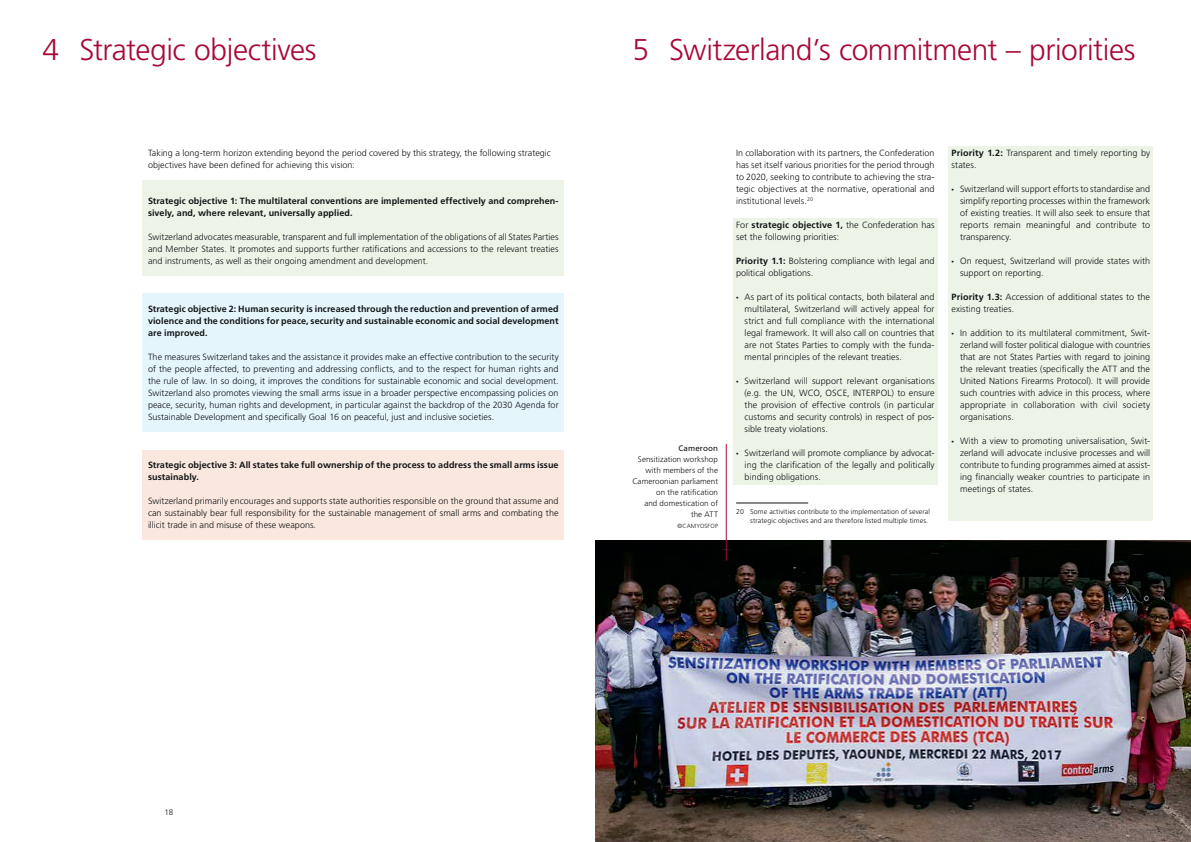
<style>
.page{position:relative;width:1191px;height:842px;background:#fff}
.page>*{position:absolute;margin:0;border:0;box-sizing:border-box;transform-origin:0 0}
.t1{font:300 30px "Frutiger LT Pro";letter-spacing:-.015em;color:#a80835}
.t2{font:300 9px/12px "Frutiger LT Pro";letter-spacing:.005em;color:#101416;text-align:justify}
.t3{font:700 9px/12px "Frutiger LT Pro";letter-spacing:.01em;color:#101416}
.t4{font:300 8px/11px "Frutiger LT Pro";letter-spacing:.005em;color:#101416;text-align:right}
.t5{font:8px "Frutiger LT Pro";letter-spacing:.015em;color:#101416}
.t6{font:300 7px/8.4px "Frutiger LT Pro";letter-spacing:.01em;color:#101416;text-align:right}
.t7{font:300 6px "Frutiger LT Pro";letter-spacing:.025em;color:#101416}
.s1{font-weight:700}
.s2{font-family:"Myriad Pro";font-weight:400}
</style>
<div class="page">
<img style="left:595px;top:540px;width:596px;height:302px">
<div style="left:733px;top:218px;width:204px;height:27px;background:#ecf4e8"></div>
<div style="left:733px;top:242px;width:204px;height:15px;background:#ecf4e8"></div>
<div style="left:733px;top:254px;width:204px;height:27px;background:#ecf4e8"></div>
<div style="left:733px;top:278px;width:204px;height:15px;background:#ecf4e8"></div>
<div style="left:733px;top:290px;width:204px;height:75px;background:#ecf4e8"></div>
<div style="left:733px;top:362px;width:204px;height:15px;background:#ecf4e8"></div>
<div style="left:733px;top:374px;width:204px;height:63px;background:#ecf4e8"></div>
<div style="left:733px;top:434px;width:204px;height:15px;background:#ecf4e8"></div>
<div style="left:733px;top:446px;width:204px;height:39px;background:#ecf4e8"></div>
<hr style="left:736px;top:503px;width:72px;height:1px;background:#101416">
<div style="left:948px;top:146px;width:205px;height:27px;background:#ecf4e8"></div>
<div style="left:948px;top:170px;width:205px;height:15px;background:#ecf4e8"></div>
<div style="left:948px;top:182px;width:205px;height:63px;background:#ecf4e8"></div>
<div style="left:948px;top:242px;width:205px;height:15px;background:#ecf4e8"></div>
<div style="left:948px;top:254px;width:205px;height:27px;background:#ecf4e8"></div>
<div style="left:948px;top:278px;width:205px;height:15px;background:#ecf4e8"></div>
<div style="left:948px;top:290px;width:205px;height:27px;background:#ecf4e8"></div>
<div style="left:948px;top:314px;width:205px;height:15px;background:#ecf4e8"></div>
<div style="left:948px;top:326px;width:205px;height:99px;background:#ecf4e8"></div>
<div style="left:948px;top:422px;width:205px;height:15px;background:#ecf4e8"></div>
<div style="left:948px;top:434px;width:205px;height:63px;background:#ecf4e8"></div>
<div style="left:948px;top:494px;width:205px;height:15px;background:#ecf4e8"></div>
<div style="left:948px;top:506px;width:205px;height:15px;background:#ecf4e8"></div>
<hr style="left:726px;top:444px;width:1px;height:117px;background:#a80835">
<div style="left:142px;top:451px;width:422px;height:89px;background:#fae7dd"></div>
<div style="left:142px;top:293px;width:422px;height:139px;background:#e5f5fc"></div>
<div style="left:142px;top:181px;width:422px;height:95px;background:#ecf4e8"></div>
<h1 class="t1" style="left:43px;top:32px;width:275px">4 Strategic objectives</h1>
<p class="t2" style="left:148px;top:147px;width:404px">Taking a long-term horizon extending beyond the period covered by this strategy, the following strategic objectives have been defined for achieving this vision:</p>
<p class="t3" style="left:148px;top:195px;width:412px">Strategic objective 1: The multilateral conventions are implemented effectively and comprehen&shy;sively, and, where relevant, universally applied.</p>
<p class="t2" style="left:148px;top:231px;width:412px">Switzerland advocates measurable, transparent and full implementation of the obligations of all States Parties and Member States. It promotes and supports further ratifications and accessions to the relevant treaties and instruments, as well as their ongoing amendment and development.</p>
<p class="t3" style="left:148px;top:303px;width:412px;text-align:justify">Strategic objective 2: Human security is increased through the reduction and prevention of armed violence and the conditions for peace, security and sustainable economic and social development are improved.</p>
<p class="t2" style="left:148px;top:351px;width:412px">The measures Switzerland takes and the assistance it provides make an effective contribution to the security of the people affected, to preventing and addressing conflicts, and to the respect for human rights and the rule of law. In so doing, it improves the conditions for sustainable economic and social development.<br>Switzerland also promotes viewing the small arms issue in a broader perspective encompassing policies on peace, security, human rights and development, in particular against the backdrop of the 2030 Agenda for Sustainable Development and specifically Goal 16 on peaceful, just and inclusive societies.</p>
<p class="t3" style="left:148px;top:459px;width:412px">Strategic objective 3: All states take full ownership of the process to address the small arms issue sustainably.</p>
<p class="t2" style="left:148px;top:495px;width:412px">Switzerland primarily encourages and supports state authorities responsible on the ground that assume and can sustainably bear full responsibility for the sustainable management of small arms and combating the illicit trade in and misuse of these weapons.</p>
<h1 class="t1" style="left:632px;top:32px;width:504px">5 Switzerland’s commitment – priorities</h1>
<p class="t5" style="left:678px;top:443px;width:41px">Cameroon</p>
<p class="t4" style="left:632px;top:454px;width:87px">Sensitization workshop with members of the<br>Cameroonian parliament on the ratification<br>and domestication of the ATT</p>
<p class="t7" style="left:677px;top:522px;width:42px">©CAMYOSFOP</p>
<p class="t2" style="left:736px;top:147px;width:200px">In collaboration with its partners, the Confederation has set itself various priorities for the period through to 2020, seeking to contribute to achieving the stra&shy;tegic objectives at the normative, operational and institutional levels.<sup>20</sup></p>
<p class="t2" style="left:736px;top:219px;width:200px">For <span class="s1">strategic objective 1,</span> the Confederation has set the following priorities:</p>
<p class="t2" style="left:736px;top:255px;width:200px"><span class="s1">Priority 1.1:</span> Bolstering compliance with legal and political obligations.</p>
<p class="t2" style="left:744px;top:291px;width:191px;text-indent:-9px"><span class="s2">•</span> As part of its political contacts, both bilateral and multilateral, Switzerland will actively appeal for strict and full compliance with the international legal framework. It will also call on countries that are not States Parties to comply with the funda&shy;mental principles of the relevant treaties.</p>
<p class="t2" style="left:744px;top:375px;width:191px;text-indent:-9px"><span class="s2">•</span> Switzerland will support relevant organisations (e.g. the UN, WCO, OSCE, INTERPOL) to ensure the provision of effective controls (in particular customs and security controls) in respect of pos&shy;sible treaty violations.</p>
<p class="t2" style="left:744px;top:447px;width:191px;text-indent:-9px"><span class="s2">•</span> Switzerland will promote compliance by advocat&shy;ing the clarification of the legally and politically binding obligations.</p>
<p class="t6" style="left:736px;top:508px;width:195px">20 Some activities contribute to the implementation of several strategic objectives and are therefore listed multiple times.</p>
<p class="t2" style="left:951px;top:147px;width:200px"><span class="s1">Priority 1.2:</span> Transparent and timely reporting by states.</p>
<p class="t2" style="left:960px;top:183px;width:191px;text-indent:-9px"><span class="s2">•</span> Switzerland will support efforts to standardise and simplify reporting processes within the framework of existing treaties. It will also seek to ensure that reports remain meaningful and contribute to transparency.</p>
<p class="t2" style="left:960px;top:255px;width:191px;text-indent:-9px"><span class="s2">•</span> On request, Switzerland will provide states with support on reporting.</p>
<p class="t2" style="left:951px;top:291px;width:200px"><span class="s1">Priority 1.3:</span> Accession of additional states to the existing treaties.</p>
<p class="t2" style="left:960px;top:327px;width:191px;text-indent:-9px"><span class="s2">•</span> In addition to its multilateral commitment, Swit&shy;zerland will foster political dialogue with countries that are not States Parties with regard to joining the relevant treaties (specifically the ATT and the United Nations Firearms Protocol). It will provide such countries with advice in this process, where appropriate in collaboration with civil society organisations.</p>
<p class="t2" style="left:960px;top:435px;width:191px;text-indent:-9px"><span class="s2">•</span> With a view to promoting universalisation, Swit&shy;zerland will advocate inclusive processes and will contribute to funding programmes aimed at assist&shy;ing financially weaker countries to participate in meetings of states.</p>
<p class="t4" style="left:165px;top:807px;width:10px">18</p>
</div>
